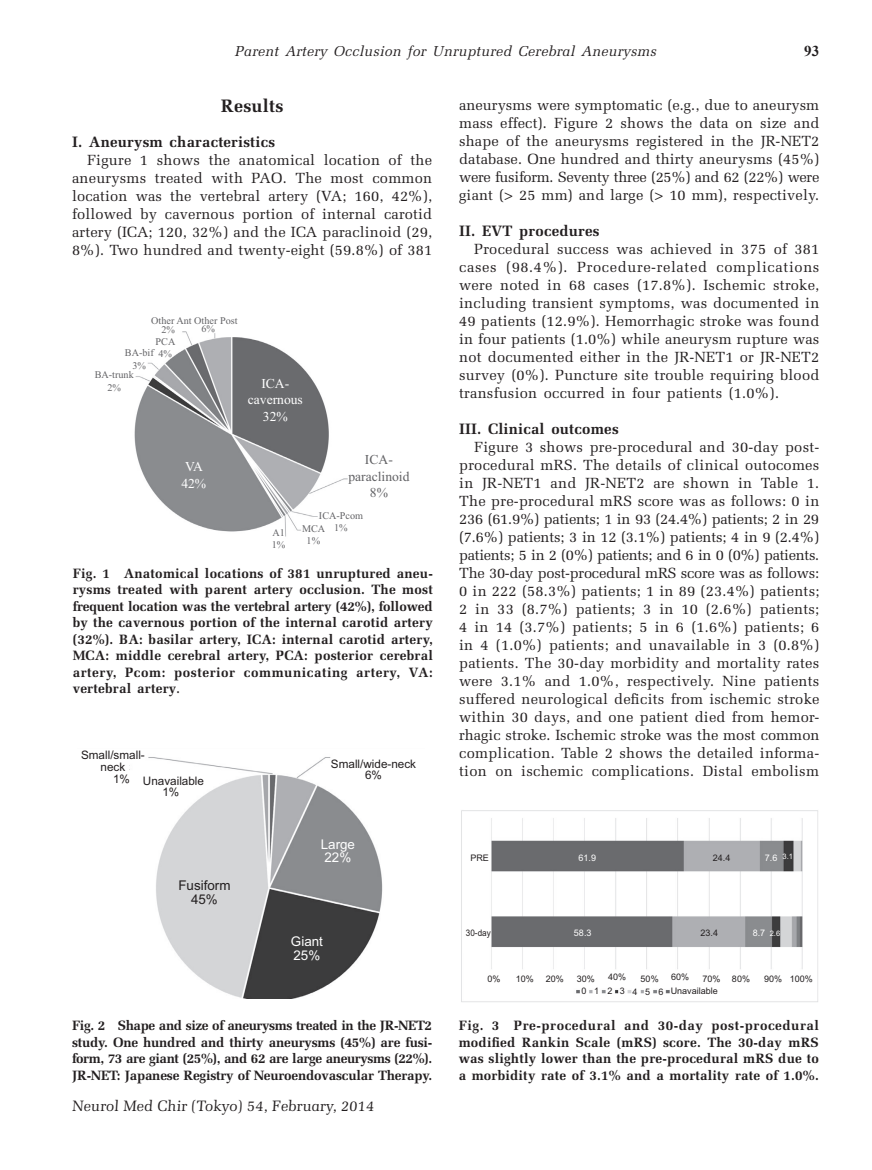
<style>
.page{position:relative;width:872px;height:1170px;background:#fff}
.page>*{position:absolute;margin:0;border:0;box-sizing:border-box;transform-origin:0 0}
.t1{font:700 18px "Melior LT Std";letter-spacing:.015em;color:#231f20}
.t2{font:700 15px "Melior LT Std";letter-spacing:.015em;color:#231f20}
.t3{font:italic 15px "Melior LT Std";color:#231f20}
.t4{font:700 15px "Times New Roman";color:#231f20}
.t5{font:14.7px/18px "Melior LT Std";letter-spacing:.01em;color:#231f20;text-align:justify}
.t6{font:italic 14.25px "Melior LT Std";letter-spacing:.015em;color:#231f20}
.t7{font:13.65px/16.4px "Times New Roman";color:#fff;text-align:center}
.t8{font:13.65px/16.4px "Times New Roman";color:#636366;text-align:center}
.t9{font:700 13.5px/16.5px "Melior LT Std";letter-spacing:.015em;color:#231f20;text-align:justify}
.t10{font:13.35px/13.4px "Arial";color:#fff}
.t11{font:13.35px/13.4px "Arial";color:#231f20;text-align:center}
.t12{font:11.7px/11.7px "Arial";color:#231f20;text-align:center}
.t13{font:10.2px/12.1px "Times New Roman";color:#636366;text-align:center}
.t14{font:9px "Arial";color:#231f20}
.t15{font:9px "Arial";color:#fff}
.t16{font:9px "Arial";color:#231f20;scale:.9 1}
.t17{font:7.5px "Arial";color:#fff}
.s1{font-size:12px}
</style>
<div class="page">
<img style="left:129px;top:757px;width:254px;height:242px">
<img style="left:461px;top:810px;width:357px;height:192px">
<img style="left:134px;top:331px;width:214px;height:206px">
<p class="t6" style="left:235px;top:43px;width:423px">Parent Artery Occlusion for Unruptured Cerebral Aneurysms</p>
<p class="t4" style="left:804px;top:41px;width:17px">93</p>
<p class="t1" style="left:221px;top:95px;width:64px">Results</p>
<p class="t2" style="left:72px;top:133px;width:204px">I. Aneurysm characteristics</p>
<p class="t5" style="left:72px;top:151px;width:362px;text-indent:15px">Figure 1 shows the anatomical location of the aneurysms treated with PAO. The most common location was the vertebral artery (VA; 160, 42%), followed by cavernous portion of internal carotid artery (ICA; 120, 32%) and the ICA paraclinoid (29, 8%). Two hundred and twenty-eight (59.8%) of 381</p>
<p class="t13" style="left:151px;top:314px;width:88px">Other Ant Other Post</p>
<p class="t13" style="left:201px;top:322px;width:15px">6%</p>
<p class="t13" style="left:161px;top:324px;width:15px">2%</p>
<p class="t13" style="left:156px;top:335px;width:21px">PCA</p>
<p class="t13" style="left:125px;top:347px;width:49px">BA-bif 4%</p>
<p class="t13" style="left:132px;top:359px;width:15px">3%</p>
<p class="t13" style="left:95px;top:369px;width:41px">BA-trunk<br>2%</p>
<p class="t7" style="left:248px;top:375px;width:57px">ICA&shy;cavernous<br>32%</p>
<p class="t7" style="left:181px;top:458px;width:26px;text-align:left">VA<br>42%</p>
<p class="t13" style="left:272px;top:526px;width:15px;text-align:left">A1<br>1%</p>
<p class="t8" style="left:348px;top:451px;width:63px">ICA&shy;paraclinoid<br>8%</p>
<p class="t13" style="left:319px;top:509px;width:46px">ICA-Pcom</p>
<p class="t13" style="left:302px;top:522px;width:47px">MCA 1%</p>
<p class="t13" style="left:307px;top:534px;width:15px">1%</p>
<p class="t9" style="left:73px;top:565px;width:362px">Fig. 1 Anatomical locations of 381 unruptured aneu&shy;rysms treated with parent artery occlusion. The most frequent location was the vertebral artery (42%), followed by the cavernous portion of the internal carotid artery (32%). BA: basilar artery, ICA: internal carotid artery, MCA: middle cerebral artery, PCA: posterior cerebral artery, Pcom: posterior communicating artery, VA: vertebral artery<span class="s1">.</span></p>
<p class="t12" style="left:81px;top:749px;width:65px">Small/small&shy;neck</p>
<p class="t12" style="left:331px;top:757px;width:87px">Small/wide-neck</p>
<p class="t12" style="left:143px;top:774px;width:63px">Unavailable</p>
<p class="t12" style="left:365px;top:769px;width:18px">6%</p>
<p class="t12" style="left:113px;top:772px;width:18px">1%</p>
<p class="t12" style="left:162px;top:786px;width:18px">1%</p>
<p class="t11" style="left:178px;top:879px;width:54px">Fusiform<br>45%</p>
<p class="t10" style="left:321px;top:837px;width:36px">Large<br>22%</p>
<p class="t10" style="left:291px;top:935px;width:33px">Giant<br>25%</p>
<p class="t9" style="left:72px;top:1017px;width:362px">Fig. 2 Shape and size of aneurysms treated in the JR-NET2 study. One hundred and thirty aneurysms (45%) are fusi&shy;form, 73 are giant (25%), and 62 are large aneurysms (22%).<br>JR-NET: Japanese Registry of Neuroendovascular Therapy.</p>
<p class="t3" style="left:72px;top:1096px;width:306px">Neurol Med Chir (Tokyo) 54, February, 2014</p>
<p class="t5" style="left:459px;top:96px;width:362px">aneurysms were symptomatic (e.g., due to aneurysm mass effect). Figure 2 shows the data on size and shape of the aneurysms registered in the JR-NET2 database. One hundred and thirty aneurysms (45%) were fusiform. Seventy three (25%) and 62 (22%) were giant (&gt; 25 mm) and large (&gt; 10 mm), respectively.</p>
<p class="t2" style="left:459px;top:222px;width:142px">II. EVT procedures</p>
<p class="t5" style="left:459px;top:240px;width:362px;text-indent:15px">Procedural success was achieved in 375 of 381 cases (98.4%). Procedure-related complications were noted in 68 cases (17.8%). Ischemic stroke, including transient symptoms, was documented in 49 patients (12.9%). Hemorrhagic stroke was found in four patients (1.0%) while aneurysm rupture was not documented either in the JR-NET1 or JR-NET2 survey (0%). Puncture site trouble requiring blood transfusion occurred in four patients (1.0%).</p>
<p class="t2" style="left:459px;top:420px;width:161px">III. Clinical outcomes</p>
<p class="t5" style="left:459px;top:438px;width:362px;text-indent:15px">Figure 3 shows pre-procedural and 30-day post&shy;procedural mRS. The details of clinical outocomes in JR-NET1 and JR-NET2 are shown in Table 1.<br>The pre-procedural mRS score was as follows: 0 in 236 (61.9%) patients; 1 in 93 (24.4%) patients; 2 in 29 (7.6%) patients; 3 in 12 (3.1%) patients; 4 in 9 (2.4%) patients; 5 in 2 (0%) patients; and 6 in 0 (0%) patients.<br>The 30-day post-procedural mRS score was as follows:<br>0 in 222 (58.3%) patients; 1 in 89 (23.4%) patients; 2 in 33 (8.7%) patients; 3 in 10 (2.6%) patients; 4 in 14 (3.7%) patients; 5 in 6 (1.6%) patients; 6 in 4 (1.0%) patients; and unavailable in 3 (0.8%) patients. The 30-day morbidity and mortality rates were 3.1% and 1.0%, respectively. Nine patients suffered neurological deficits from ischemic stroke within 30 days, and one patient died from hemor&shy;rhagic stroke. Ischemic stroke was the most common complication. Table 2 shows the detailed informa&shy;tion on ischemic complications. Distal embolism</p>
<p class="t14" style="left:470px;top:851px;width:20px">PRE</p>
<p class="t17" style="left:782px;top:851px;width:12px">3.1</p>
<p class="t15" style="left:578px;top:851px;width:19px">61.9</p>
<p class="t15" style="left:765px;top:851px;width:14px">7.6</p>
<p class="t14" style="left:713px;top:851px;width:19px">24.4</p>
<p class="t16" style="left:466px;top:926px;width:29px">30-day</p>
<p class="t14" style="left:487px;top:972px;width:15px">0%</p>
<p class="t15" style="left:574px;top:927px;width:19px">58.3</p>
<p class="t14" style="left:700px;top:926px;width:19px">23.4</p>
<p class="t15" style="left:753px;top:926px;width:14px">8.7</p>
<p class="t17" style="left:769px;top:928px;width:12px">2.6</p>
<p class="t14" style="left:515px;top:972px;width:20px">10%</p>
<p class="t14" style="left:546px;top:972px;width:20px">20%</p>
<p class="t14" style="left:577px;top:972px;width:20px">30%</p>
<p class="t14" style="left:608px;top:971px;width:20px">40%</p>
<p class="t14" style="left:640px;top:972px;width:20px">50%</p>
<p class="t14" style="left:671px;top:971px;width:20px">60%</p>
<p class="t14" style="left:702px;top:972px;width:20px">70%</p>
<p class="t14" style="left:732px;top:972px;width:20px">80%</p>
<p class="t14" style="left:764px;top:972px;width:50px">90% 100%</p>
<p class="t14" style="left:581px;top:985px;width:138px">0 1 2 3 4 5 6 Unavailable</p>
<p class="t9" style="left:459px;top:1017px;width:362px">Fig. 3 Pre-procedural and 30-day post-procedural modified Rankin Scale (mRS) score. The 30-day mRS was slightly lower than the pre-procedural mRS due to a morbidity rate of 3.1% and a mortality rate of 1.0%.</p>
</div>
